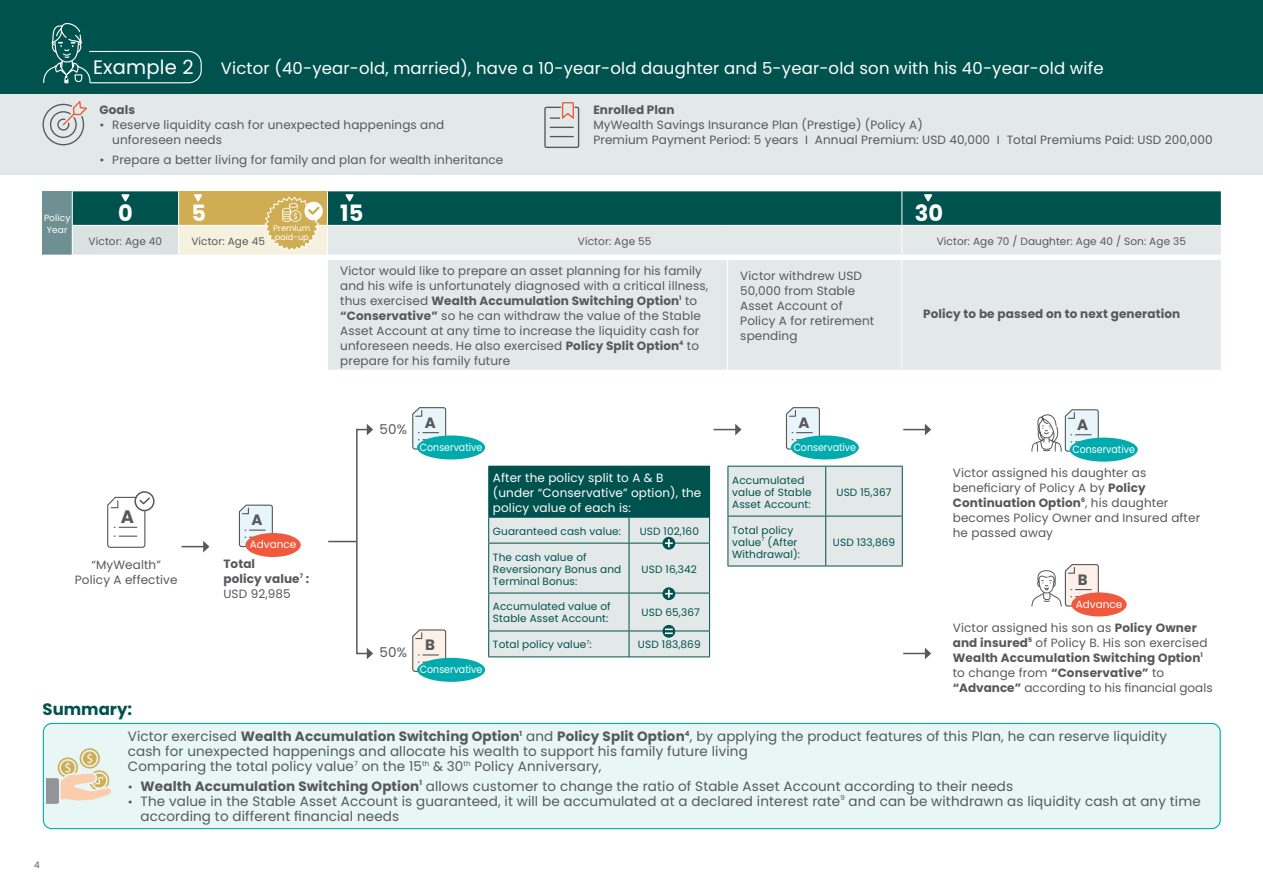
<style>
.page{position:relative;width:1263px;height:893px;background:#fff}
.page>*{position:absolute;margin:0;border:0;box-sizing:border-box;transform-origin:0 0}
.t1{font:700 22.5px "Poppins";color:#fff}
.t2{font:19.5px "Poppins";letter-spacing:.01em;color:#fff}
.t3{font:700 18px "Poppins";color:#57585a}
.t4{font:16.5px "Poppins";letter-spacing:.01em;color:#fff}
.t5{font:700 16.5px "Poppins";color:#00524f}
.t6{font:700 15px "Poppins";color:#57585a}
.t7{font:13.5px/15px "Poppins";letter-spacing:.01em;color:#57585a}
.t8{font:12px/15px "Poppins";letter-spacing:.01em;color:#57585a}
.t9{font:700 12px/15px "Poppins";letter-spacing:.01em;color:#57585a}
.t10{font:12px/15px "Poppins";letter-spacing:.01em;color:#fff}
.t11{font:10.5px/12px "Poppins";letter-spacing:.01em;color:#00524f}
.t12{font:10.5px "Poppins";letter-spacing:.01em;color:#57585a}
.t13{font:10.5px "Poppins";color:#fff;scale:.9 1}
.t14{font:10.5px "Poppins";color:#fff}
.t15{font:9px/12px "Poppins";letter-spacing:.01em;color:#fff;text-align:center}
.t16{font:9px "Poppins";color:#57585a}
.t17{font:8.25px/9px "Poppins";color:#fff}
.s1{font-weight:700}
.s2{font-weight:400}
.s3{font-size:12px}
</style>
<div class="page">
<div style="left:43px;top:723px;width:1177px;height:106px;background:#e9f6f6;border-radius:9px"></div>
<div style="left:43px;top:723px;width:1178px;height:106px;border:1px solid #00aaad;border-radius:9px"></div>
<svg style="left:46px;top:748px;width:65px;height:56px"></svg>
<div style="left:0;top:85px;width:1263px;height:89px;background:#e3e8e8"></div>
<div style="left:328px;top:260px;width:893px;height:110px;background:#e3e8e8"></div>
<hr style="left:727px;top:260px;width:1px;height:110px;background:#fff">
<hr style="left:901px;top:260px;width:1px;height:110px;background:#fff">
<svg style="left:903px;top:424px;width:28px;height:11px"></svg>
<svg style="left:714px;top:424px;width:27px;height:11px"></svg>
<svg style="left:182px;top:541px;width:27px;height:11px"></svg>
<svg style="left:903px;top:648px;width:28px;height:11px"></svg>
<div style="left:356px;top:429px;width:12px;height:225px;border:2px solid #57585a"></div>
<svg style="left:367px;top:424px;width:6px;height:11px"></svg>
<svg style="left:367px;top:648px;width:6px;height:11px"></svg>
<svg style="left:328px;top:541px;width:28px;height:1px"></svg>
<div style="left:489px;top:466px;width:221px;height:51px;background:#00524f"></div>
<hr style="left:488px;top:466px;width:141px;height:1px;background:#00524f">
<hr style="left:488px;top:467px;width:1px;height:50px;background:#00524f">
<svg style="left:488px;top:517px;width:222px;height:140px;background:#d7e0e0"></svg>
<div style="left:0;top:0;width:1263px;height:94px;background:#00524f"></div>
<svg style="left:42px;top:101px;width:45px;height:45px"></svg>
<svg style="left:544px;top:102px;width:36px;height:46px"></svg>
<svg style="left:43px;top:23px;width:159px;height:61px"></svg>
<svg style="left:43px;top:191px;width:1178px;height:64px;background:#7ba097"></svg>
<svg style="left:135px;top:492px;width:19px;height:19px"></svg>
<div style="left:134px;top:491px;width:21px;height:20px;border:2px solid #57585a;border-radius:50%"></div>
<svg style="left:107px;top:496px;width:44px;height:52px"></svg>
<svg style="left:412px;top:407px;width:35px;height:43px"></svg>
<div style="left:417px;top:435px;width:68px;height:24px;background:#00aaad;border-radius:50%"></div>
<div style="left:728px;top:467px;width:174px;height:99px;background:#e3e8e8"></div>
<hr style="left:727px;top:466px;width:99px;height:1px;background:#00524f">
<hr style="left:727px;top:467px;width:1px;height:49px;background:#00524f">
<hr style="left:826px;top:466px;width:77px;height:1px;background:#00524f">
<hr style="left:825px;top:467px;width:1px;height:49px;background:#00524f">
<hr style="left:902px;top:467px;width:1px;height:49px;background:#00524f">
<hr style="left:727px;top:516px;width:99px;height:1px;background:#00524f">
<hr style="left:727px;top:516px;width:1px;height:50px;background:#00524f">
<hr style="left:826px;top:516px;width:77px;height:1px;background:#00524f">
<hr style="left:825px;top:516px;width:1px;height:50px;background:#00524f">
<hr style="left:902px;top:516px;width:1px;height:50px;background:#00524f">
<hr style="left:727px;top:566px;width:99px;height:1px;background:#00524f">
<hr style="left:826px;top:566px;width:77px;height:1px;background:#00524f">
<svg style="left:785px;top:407px;width:35px;height:43px"></svg>
<div style="left:791px;top:435px;width:68px;height:24px;background:#00aaad;border-radius:50%"></div>
<svg style="left:412px;top:629px;width:35px;height:43px"></svg>
<div style="left:417px;top:658px;width:68px;height:24px;background:#00aaad;border-radius:50%"></div>
<svg style="left:1031px;top:409px;width:68px;height:43px"></svg>
<div style="left:1070px;top:438px;width:68px;height:24px;background:#00aaad;border-radius:50%"></div>
<svg style="left:1031px;top:564px;width:68px;height:53px"></svg>
<div style="left:1071px;top:592px;width:56px;height:24px;background:#f0593e;border-radius:50%"></div>
<svg style="left:238px;top:504px;width:35px;height:44px"></svg>
<div style="left:245px;top:533px;width:56px;height:24px;background:#f0593e;border-radius:50%"></div>
<h2 class="t2" style="left:93px;top:56px;width:102px">Example 2</h2>
<h3 class="t4" style="left:221px;top:59px;width:884px">Victor (40-year-old, married), have a 10-year-old daughter and 5-year-old son with his 40-year-old wife</h3>
<p class="t15" style="left:44px;top:212px;width:28px">Policy<br>Year</p>
<p class="t9" style="left:100px;top:103px;width:37px">Goals</p>
<p class="t8" style="left:112px;top:118px;width:334px;text-indent:-13px">• Reserve liquidity cash for unexpected happenings and unforeseen needs</p>
<p class="t8" style="left:100px;top:152px;width:405px">• Prepare a better living for family and plan for wealth inheritance</p>
<p class="t9" style="left:593px;top:103px;width:83px">Enrolled Plan</p>
<p class="t8" style="left:593px;top:118px;width:621px">MyWealth Savings Insurance Plan (Prestige) (Policy A)<br>Premium Payment Period: 5 years I Annual Premium: USD 40,000 I Total Premiums Paid: USD 200,000</p>
<h1 class="t1" style="left:118px;top:200px;width:16px">0</h1>
<h1 class="t1" style="left:191px;top:200px;width:16px">5</h1>
<h1 class="t1" style="left:340px;top:200px;width:25px">15</h1>
<h1 class="t1" style="left:915px;top:200px;width:30px">30</h1>
<p class="t12" style="left:89px;top:235px;width:75px">Victor: Age 40</p>
<p class="t12" style="left:191px;top:235px;width:75px">Victor: Age 45</p>
<p class="t12" style="left:578px;top:235px;width:75px">Victor: Age 55</p>
<p class="t12" style="left:937px;top:235px;width:251px">Victor: Age 70 / Daughter: Age 40 / Son: Age 35</p>
<p class="t8" style="left:340px;top:263px;width:370px">Victor would like to prepare an asset planning for his family and his wife is unfortunately diagnosed with a critical illness, thus exercised <span class="s1">Wealth Accumulation Switching Option</span><sup>1</sup> to <span class="s1">“Conservative”</span> so he can withdraw the value of the Stable Asset Account at any time to increase the liquidity cash for unforeseen needs. He also exercised <span class="s1">Policy Split Option</span><sup>4</sup> to prepare for his family future</p>
<p class="t8" style="left:740px;top:269px;width:136px">Victor withdrew USD<br>50,000 from Stable<br>Asset Account of<br>Policy A for retirement spending</p>
<p class="t17" style="left:273px;top:223px;width:39px">Premium paid-up</p>
<p class="t9" style="left:923px;top:306px;width:259px">Policy to be passed on to next generation</p>
<h3 class="t3" style="left:121px;top:507px;width:15px">A</h3>
<p class="t8" style="left:75px;top:558px;width:104px;text-align:center">“MyWealth”<br>Policy A effective</p>
<h3 class="t5" style="left:43px;top:699px;width:91px">Summary:</h3>
<p class="t6" style="left:251px;top:511px;width:13px">A</p>
<p class="t14" style="left:250px;top:538px;width:48px">Advance</p>
<p class="t9" style="left:223px;top:556px;width:87px">Total<br>policy value<sup>7</sup> :<br><span class="s2">USD 92,985</span></p>
<p class="t7" style="left:379px;top:422px;width:29px">50%</p>
<p class="t7" style="left:379px;top:644px;width:29px">50%</p>
<p class="t6" style="left:425px;top:414px;width:13px">A</p>
<p class="t13" style="left:420px;top:441px;width:71px">Conservative</p>
<p class="t6" style="left:425px;top:636px;width:11px">B</p>
<p class="t13" style="left:420px;top:663px;width:71px">Conservative</p>
<p class="t10" style="left:493px;top:470px;width:210px">After the policy split to A &amp; B (under “Conservative” option), the policy value of each is:</p>
<p class="t11" style="left:493px;top:525px;width:130px">Guaranteed cash value:</p>
<p class="t11" style="left:640px;top:525px;width:61px">USD 102,160</p>
<p class="t11" style="left:493px;top:551px;width:130px">The cash value of<br>Reversionary Bonus and<br>Terminal Bonus:</p>
<p class="t11" style="left:642px;top:563px;width:57px">USD 16,342</p>
<p class="t11" style="left:493px;top:601px;width:119px">Accumulated value of<br>Stable Asset Account:</p>
<p class="t11" style="left:642px;top:607px;width:60px">USD 65,367</p>
<p class="t11" style="left:493px;top:639px;width:100px">Total policy value<sup>7</sup>:</p>
<p class="t11" style="left:638px;top:639px;width:64px">USD 183,869</p>
<p class="t6" style="left:798px;top:414px;width:13px">A</p>
<p class="t13" style="left:794px;top:441px;width:71px">Conservative</p>
<p class="t11" style="left:732px;top:474px;width:81px">Accumulated value of Stable<br>Asset Account:</p>
<p class="t11" style="left:732px;top:524px;width:69px">Total policy value<sup>7</sup> (After<br>Withdrawal):</p>
<p class="t11" style="left:836px;top:486px;width:57px">USD 15,367</p>
<p class="t11" style="left:833px;top:536px;width:64px">USD 133,869</p>
<p class="t6" style="left:1077px;top:416px;width:13px">A</p>
<p class="t13" style="left:1072px;top:443px;width:71px">Conservative</p>
<p class="t8" style="left:953px;top:465px;width:249px">Victor assigned his daughter as beneficiary of Policy A by <span class="s1">Policy<br>Continuation Option</span><sup>6</sup>, his daughter becomes Policy Owner and Insured after he passed away</p>
<p class="t6" style="left:1078px;top:571px;width:11px">B</p>
<p class="t14" style="left:1076px;top:598px;width:48px">Advance</p>
<p class="t8" style="left:953px;top:620px;width:261px">Victor assigned his son as <span class="s1">Policy Owner and insured</span><sup>5</sup> of Policy B. His son exercised <span class="s1">Wealth Accumulation Switching Option</span><sup>1 </sup>to change from <span class="s1">“Conservative”</span> to <span class="s1">“Advance”</span> according to his financial goals</p>
<p class="t16" style="left:34px;top:860px;width:7px">4</p>
<p class="t7" style="left:128px;top:729px;width:1041px">Victor exercised <span class="s1">Wealth Accumulation Switching Option</span><sup>1</sup> and <span class="s1">Policy Split Option</span><sup>4</sup>, by applying the product features of this Plan, he can reserve liquidity cash for unexpected happenings and allocate his wealth to support his family future living<br>Comparing the total policy value<sup>7</sup> on the 15<sup>th</sup> &amp; 30<sup>th</sup> Policy Anniversary,</p>
<p class="t7" style="left:128px;top:778px;width:887px"><span class="s3">•</span> <span class="s1">Wealth Accumulation Switching Option</span><sup>1</sup> allows customer to change the ratio of Stable Asset Account according to their needs</p>
<p class="t7" style="left:141px;top:793px;width:1062px;text-indent:-13px"><span class="s3">•</span> The value in the Stable Asset Account is guaranteed, it will be accumulated at a declared interest rate<sup>9</sup> and can be withdrawn as liquidity cash at any time according to different financial needs</p>
</div>
